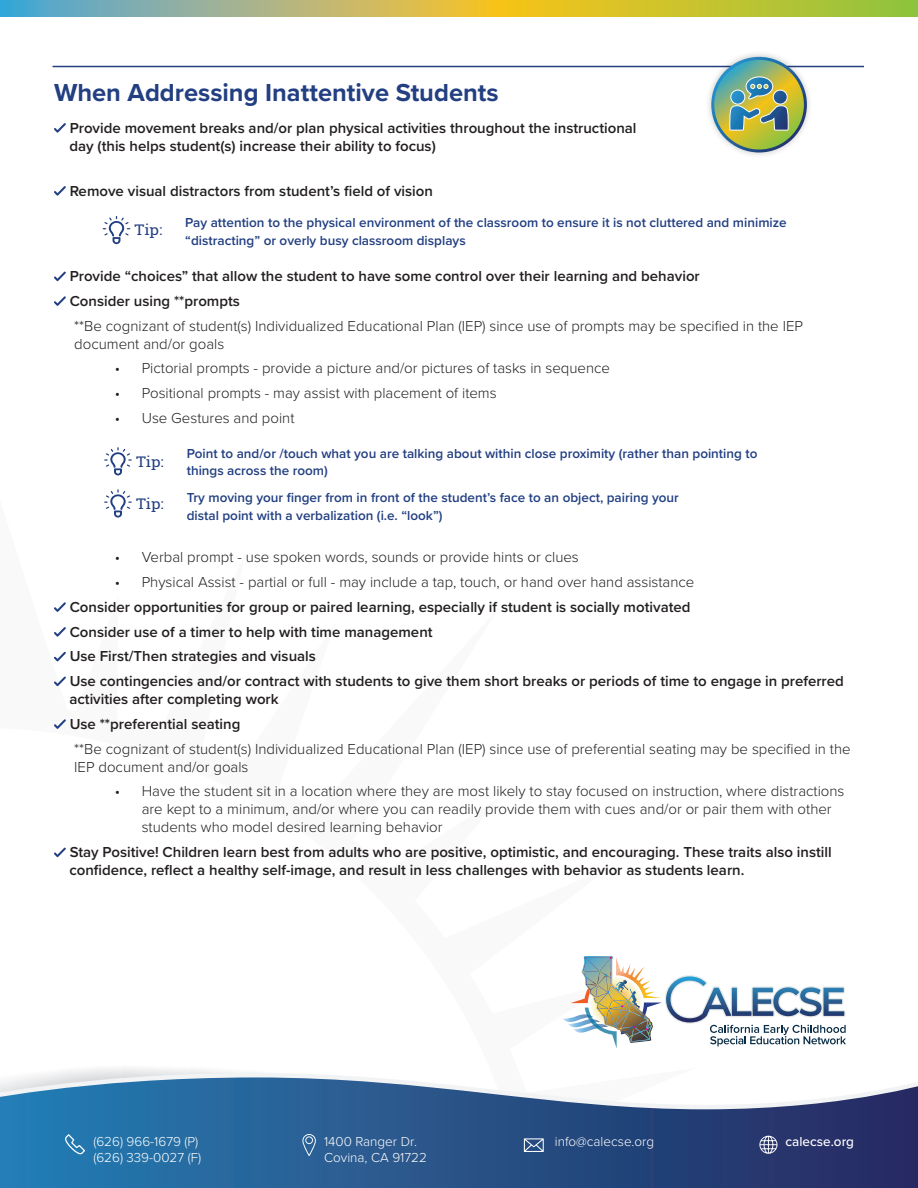
<style>
.page{position:relative;width:918px;height:1188px;background:#fff}
.page>*{position:absolute;margin:0;border:0;box-sizing:border-box;transform-origin:0 0}
.paragraph_heading{font:700 25.5px "Proxima Nova";color:#223f82}
.paragraph_heading-2{font:600 15px/18px "Proxima Nova";color:#231f20}
.paragraph_heading-3{font:300 15px/18px "Proxima Nova";color:#231f20}
.t1{font:14.55px "Roboto Slab";color:#223f82;scale:1.08 1}
.paragraph_heading-4{font:600 13.5px/18px "Proxima Nova";color:#223f82}
.t2{font:300 13.5px/16.2px "Proxima Nova";color:#fff}
.t3{font:500 13.5px "Proxima Nova";color:#fff}
</style>
<div class="page">
<svg style="left:0;top:0;width:918px;height:16px;background:#b2ba5e"></svg>
<svg style="left:5px;top:1073px;width:655px;height:4px"></svg>
<svg style="left:0;top:1077px;width:918px;height:111px;background:#446c9b"></svg>
<img style="left:563px;top:1018px;width:7px;height:4px">
<img style="left:570px;top:956px;width:276px;height:92px">
<svg style="left:302px;top:1134px;width:14px;height:22px"></svg>
<svg style="left:64px;top:1134px;width:21px;height:20px"></svg>
<svg style="left:524px;top:1138px;width:20px;height:14px"></svg>
<svg style="left:759px;top:1136px;width:19px;height:18px"></svg>
<svg style="left:54px;top:123px;width:12px;height:10px"></svg>
<svg style="left:54px;top:186px;width:12px;height:10px"></svg>
<svg style="left:54px;top:272px;width:12px;height:9px"></svg>
<svg style="left:54px;top:296px;width:12px;height:10px"></svg>
<svg style="left:54px;top:602px;width:12px;height:10px"></svg>
<svg style="left:54px;top:627px;width:12px;height:10px"></svg>
<svg style="left:54px;top:652px;width:12px;height:9px"></svg>
<svg style="left:54px;top:677px;width:12px;height:9px"></svg>
<svg style="left:54px;top:719px;width:12px;height:10px"></svg>
<svg style="left:54px;top:848px;width:12px;height:9px"></svg>
<svg style="left:104px;top:447px;width:28px;height:29px"></svg>
<svg style="left:104px;top:489px;width:28px;height:29px"></svg>
<svg style="left:103px;top:216px;width:27px;height:28px"></svg>
<hr style="left:53px;top:66px;width:811px;height:1px;background:#223f82">
<div style="left:705px;top:50px;width:108px;height:109px;background:#231f20;opacity:.25"></div>
<img style="left:711px;top:57px;width:96px;height:96px">
<h2 class="paragraph_heading" style="left:54px;top:74px;width:446px">When Addressing Inattentive Students</h2>
<h2 class="paragraph_heading-2" style="left:69px;top:118px;width:569px">Provide movement breaks and/or plan physical activities throughout the instructional day (this helps student(s) increase their ability to focus)</h2>
<h2 class="paragraph_heading-2" style="left:70px;top:181px;width:365px">Remove visual distractors from student’s field of vision</h2>
<p class="t1" style="left:135px;top:220px;width:27px">Tip:</p>
<h2 class="paragraph_heading-4" style="left:185px;top:213px;width:603px">Pay attention to the physical environment of the classroom to ensure it is not cluttered and minimize “distracting” or overly busy classroom displays</h2>
<h2 class="paragraph_heading-2" style="left:70px;top:267px;width:632px">Provide “choices” that allow the student to have some control over their learning and behavior</h2>
<h2 class="paragraph_heading-2" style="left:70px;top:291px;width:172px">Consider using **prompts</h2>
<h2 class="paragraph_heading-3" style="left:74px;top:316px;width:730px">**Be cognizant of student(s) Individualized Educational Plan (IEP) since use of prompts may be specified in the IEP document and/or goals</h2>
<h2 class="paragraph_heading-3" style="left:115px;top:359px;width:497px">• Pictorial prompts - provide a picture and/or pictures of tasks in sequence</h2>
<h2 class="paragraph_heading-3" style="left:115px;top:383px;width:383px">• Positional prompts - may assist with placement of items</h2>
<h2 class="paragraph_heading-3" style="left:115px;top:408px;width:181px">• Use Gestures and point</h2>
<p class="t1" style="left:136px;top:452px;width:27px">Tip:</p>
<p class="t1" style="left:136px;top:494px;width:27px">Tip:</p>
<h2 class="paragraph_heading-4" style="left:187px;top:445px;width:572px;line-height:16.5px">Point to and/or /touch what you are talking about within close proximity (rather than pointing to things across the room)</h2>
<h2 class="paragraph_heading-4" style="left:187px;top:488px;width:494px">Try moving your finger from in front of the student’s face to an object, pairing your distal point with a verbalization (i.e. “look”)</h2>
<h2 class="paragraph_heading-3" style="left:115px;top:548px;width:466px">• Verbal prompt - use spoken words, sounds or provide hints or clues</h2>
<h2 class="paragraph_heading-3" style="left:115px;top:572px;width:581px">• Physical Assist - partial or full - may include a tap, touch, or hand over hand assistance</h2>
<h2 class="paragraph_heading-2" style="left:70px;top:597px;width:622px">Consider opportunities for group or paired learning, especially if student is socially motivated</h2>
<h2 class="paragraph_heading-2" style="left:70px;top:622px;width:364px">Consider use of a timer to help with time management</h2>
<h2 class="paragraph_heading-2" style="left:70px;top:647px;width:248px">Use First/Then strategies and visuals</h2>
<h2 class="paragraph_heading-2" style="left:69px;top:672px;width:776px">Use contingencies and/or contract with students to give them short breaks or periods of time to engage in preferred activities after completing work</h2>
<h2 class="paragraph_heading-2" style="left:70px;top:714px;width:172px">Use **preferential seating</h2>
<h2 class="paragraph_heading-3" style="left:74px;top:739px;width:778px">**Be cognizant of student(s) Individualized Educational Plan (IEP) since use of preferential seating may be specified in the<br>IEP document and/or goals</h2>
<h2 class="paragraph_heading-3" style="left:142px;top:782px;width:704px;text-indent:-27px">• Have the student sit in a location where they are most likely to stay focused on instruction, where distractions are kept to a minimum, and/or where you can readily provide them with cues and/or or pair them with other students who model desired learning behavior</h2>
<h2 class="paragraph_heading-2" style="left:69px;top:843px;width:764px">Stay Positive! Children learn best from adults who are positive, optimistic, and encouraging. These traits also instill confidence, reflect a healthy self-image, and result in less challenges with behavior as students learn.</h2>
<p class="t2" style="left:93px;top:1133px;width:109px">(626) 966-1679 (P) (626) 339-0027 (F)</p>
<p class="t2" style="left:324px;top:1133px;width:104px">1400 Ranger Dr.<br>Covina, CA 91722</p>
<p class="t2" style="left:555px;top:1133px;width:101px">info@calecse.org</p>
<p class="t3" style="left:786px;top:1131px;width:70px">calecse.org</p>
</div>
